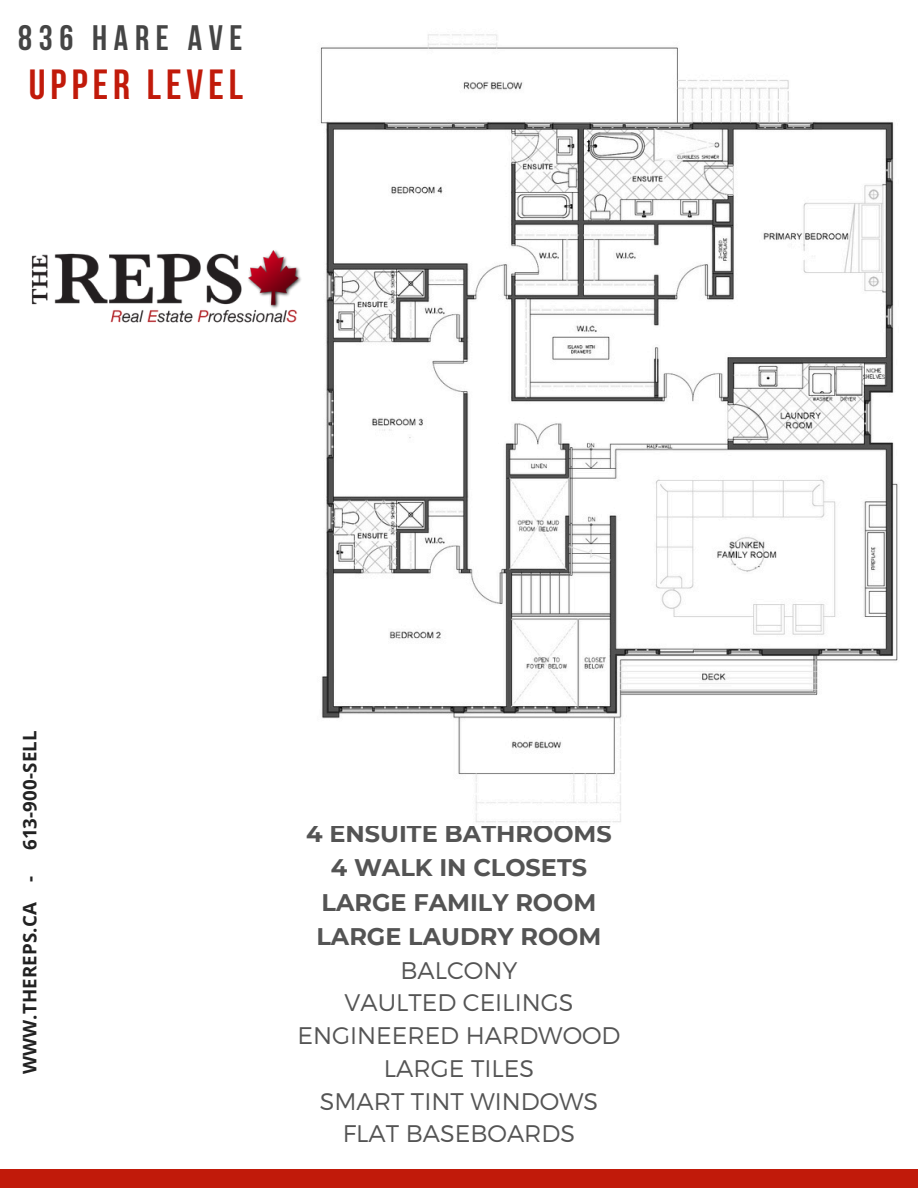
<style>
.page{position:relative;width:918px;height:1188px;background:#fff}
.page>*{position:absolute;margin:0;border:0;box-sizing:border-box;transform-origin:0 0}
.t1{font:700 42px "Bebas Neue";letter-spacing:.12em;color:#c11a0a}
.t2{font:700 35.25px "Bebas Neue";letter-spacing:.19em;color:#454545}
.t3{font:300 24px/33.3px "Montserrat";color:#545454;text-align:center}
.t4{font:700 18.75px "Open Sans";letter-spacing:.01em;color:#222}
.s1{font-weight:700}
</style>
<div class="page">
<img style="left:320px;top:34px;width:578px;height:789px">
<img style="left:31px;top:130px;width:301px;height:336px">
<div style="left:0;top:1169px;width:918px;height:19px;background:#c11a0a"></div>
<p class="t2" style="left:18px;top:23px;width:226px">836 HARE AVE</p>
<h2 class="t1" style="left:29px;top:67px;width:216px">UPPER LEVEL</h2>
<h3 class="t4" style="left:16px;top:850px;width:121px;rotate:-90deg">613-900-SELL</h3>
<h3 class="t4" style="left:16px;top:1074px;width:200px;rotate:-90deg">WWW.THEREPS.CA -</h3>
<p class="t3" style="left:297px;top:816px;width:325px"><span class="s1">4 ENSUITE BATHROOMS<br>4 WALK IN CLOSETS<br>LARGE FAMILY ROOM<br>LARGE LAUDRY ROOM<br></span>BALCONY<br>VAULTED CEILINGS<br>ENGINEERED HARDWOOD<br>LARGE TILES<br>SMART TINT WINDOWS<br>FLAT BASEBOARDS</p>
</div>
